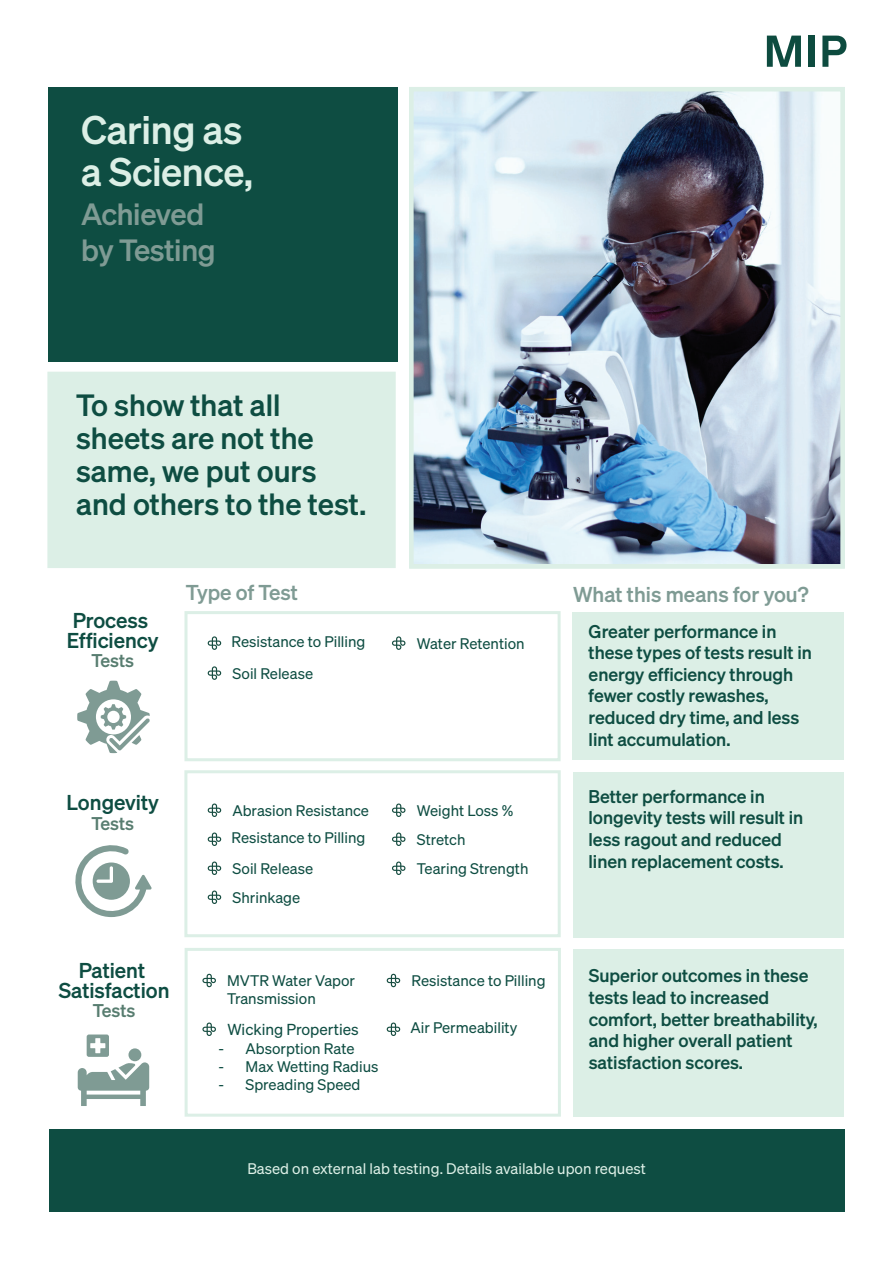
<style>
.page{position:relative;width:893px;height:1263px;background:#fff}
.page>*{position:absolute;margin:0;border:0;box-sizing:border-box;transform-origin:0 0}
.t1{font:39px/42px "Sohne Kraftig";letter-spacing:-.01em;color:#dcefe6}
.t2{font:30px/33px "Sohne Kraftig";color:#0e4d42}
.t3{font:30px/36px "Sohne Kraftig";letter-spacing:-.01em;color:#7f9b94}
.t4{font:21px/19.5px "Sohne Kraftig";color:#0e4d42}
.t5{font:21px "Sohne Kraftig";color:#7f9b94}
.t6{font:18px/21.6px "Sohne Kraftig";color:#0e4d42}
.t7{font:18px "Sohne Kraftig";color:#587d70}
.t8{font:15.45px "Sohne Buch";color:#0e4d42}
.t9{font:15px/18px "Sohne Buch";color:#0e4d42}
.t10{font:15px "Sohne Buch";color:#dcefe6}
</style>
<div class="page">
<div style="left:48px;top:87px;width:350px;height:274px;background:#0e4d42"></div>
<svg style="left:77px;top:681px;width:73px;height:72px"></svg>
<div style="left:573px;top:613px;width:271px;height:147px;background:#dcefe6"></div>
<svg style="left:208px;top:666px;width:13px;height:14px"></svg>
<svg style="left:208px;top:636px;width:13px;height:14px"></svg>
<svg style="left:392px;top:636px;width:13px;height:14px"></svg>
<div style="left:184px;top:611px;width:377px;height:150px;border:3px solid #dcefe6"></div>
<svg style="left:75px;top:845px;width:77px;height:72px"></svg>
<div style="left:573px;top:772px;width:271px;height:165px;background:#dcefe6"></div>
<svg style="left:208px;top:890px;width:13px;height:14px"></svg>
<svg style="left:208px;top:803px;width:13px;height:14px"></svg>
<svg style="left:392px;top:803px;width:13px;height:14px"></svg>
<svg style="left:208px;top:832px;width:13px;height:14px"></svg>
<svg style="left:392px;top:832px;width:13px;height:14px"></svg>
<svg style="left:208px;top:861px;width:13px;height:14px"></svg>
<svg style="left:392px;top:861px;width:13px;height:14px"></svg>
<div style="left:184px;top:770px;width:377px;height:167px;border:3px solid #dcefe6"></div>
<svg style="left:78px;top:1034px;width:71px;height:72px"></svg>
<div style="left:573px;top:949px;width:271px;height:168px;background:#dcefe6"></div>
<svg style="left:387px;top:1022px;width:13px;height:14px"></svg>
<svg style="left:202px;top:1022px;width:14px;height:14px"></svg>
<svg style="left:202px;top:974px;width:14px;height:13px"></svg>
<svg style="left:387px;top:974px;width:13px;height:13px"></svg>
<div style="left:185px;top:948px;width:376px;height:169px;border:3px solid #dcefe6"></div>
<div style="left:49px;top:1129px;width:795px;height:82px;background:#0e4d42"></div>
<div style="left:47px;top:372px;width:349px;height:196px;background:#dcefe6"></div>
<img style="left:414px;top:92px;width:426px;height:471px">
<div style="left:409px;top:87px;width:436px;height:481px;border:4px solid #dcefe6"></div>
<svg style="left:767px;top:36px;width:34px;height:31px"></svg>
<div style="left:809px;top:36px;width:6px;height:31px;background:#0d4b3f"></div>
<svg style="left:822px;top:36px;width:24px;height:31px"></svg>
<h1 class="t1" style="left:81px;top:108px;width:173px">Caring as a Science,</h1>
<h2 class="t3" style="left:81px;top:195px;width:136px">Achieved by Testing</h2>
<h2 class="t2" style="left:76px;top:388px;width:292px">To show that all sheets are not the same, we put ours and others to the test.</h2>
<p class="t4" style="left:67px;top:610px;width:93px">Process<br>Efficiency</p>
<p class="t7" style="left:91px;top:650px;width:44px">Tests</p>
<p class="t4" style="left:67px;top:792px;width:94px">Longevity</p>
<p class="t7" style="left:91px;top:812px;width:44px">Tests</p>
<p class="t5" style="left:186px;top:580px;width:114px">Type of Test</p>
<p class="t5" style="left:573px;top:581px;width:237px">What this means for you?</p>
<p class="t9" style="left:231px;top:632px;width:136px">Resistance to Pilling</p>
<p class="t9" style="left:417px;top:634px;width:109px">Water Retention</p>
<p class="t9" style="left:233px;top:664px;width:82px">Soil Release</p>
<p class="t9" style="left:232px;top:801px;width:138px">Abrasion Resistance</p>
<p class="t9" style="left:417px;top:801px;width:98px">Weight Loss %</p>
<p class="t9" style="left:231px;top:829px;width:136px">Resistance to Pilling</p>
<p class="t9" style="left:417px;top:830px;width:50px">Stretch</p>
<p class="t9" style="left:233px;top:859px;width:82px">Soil Release</p>
<p class="t9" style="left:417px;top:859px;width:113px">Tearing Strength</p>
<p class="t9" style="left:233px;top:888px;width:69px">Shrinkage</p>
<p class="t6" style="left:589px;top:620px;width:225px">Greater performance in these types of tests result in energy efficiency through fewer costly rewashes, reduced dry time, and less lint accumulation.</p>
<p class="t6" style="left:588px;top:785px;width:216px">Better performance in longevity tests will result in less ragout and reduced linen replacement costs.</p>
<p class="t4" style="left:59px;top:960px;width:112px;text-align:center">Patient<br>Satisfaction</p>
<p class="t7" style="left:93px;top:999px;width:44px">Tests</p>
<p class="t9" style="left:227px;top:971px;width:129px">MVTR Water Vapor<br>Transmission</p>
<p class="t9" style="left:412px;top:971px;width:136px">Resistance to Pilling</p>
<p class="t8" style="left:227px;top:1020px;width:133px">Wicking Properties</p>
<p class="t9" style="left:410px;top:1019px;width:108px">Air Permeability</p>
<p class="t9" style="left:219px;top:1040px;width:137px">- Absorption Rate</p>
<p class="t9" style="left:219px;top:1058px;width:161px">- Max Wetting Radius</p>
<p class="t9" style="left:219px;top:1076px;width:143px">- Spreading Speed</p>
<p class="t6" style="left:589px;top:965px;width:230px">Superior outcomes in these tests lead to increased comfort, better breathability, and higher overall patient satisfaction scores.</p>
<p class="t10" style="left:247px;top:1159px;width:400px">Based on external lab testing. Details available upon request</p>
</div>
